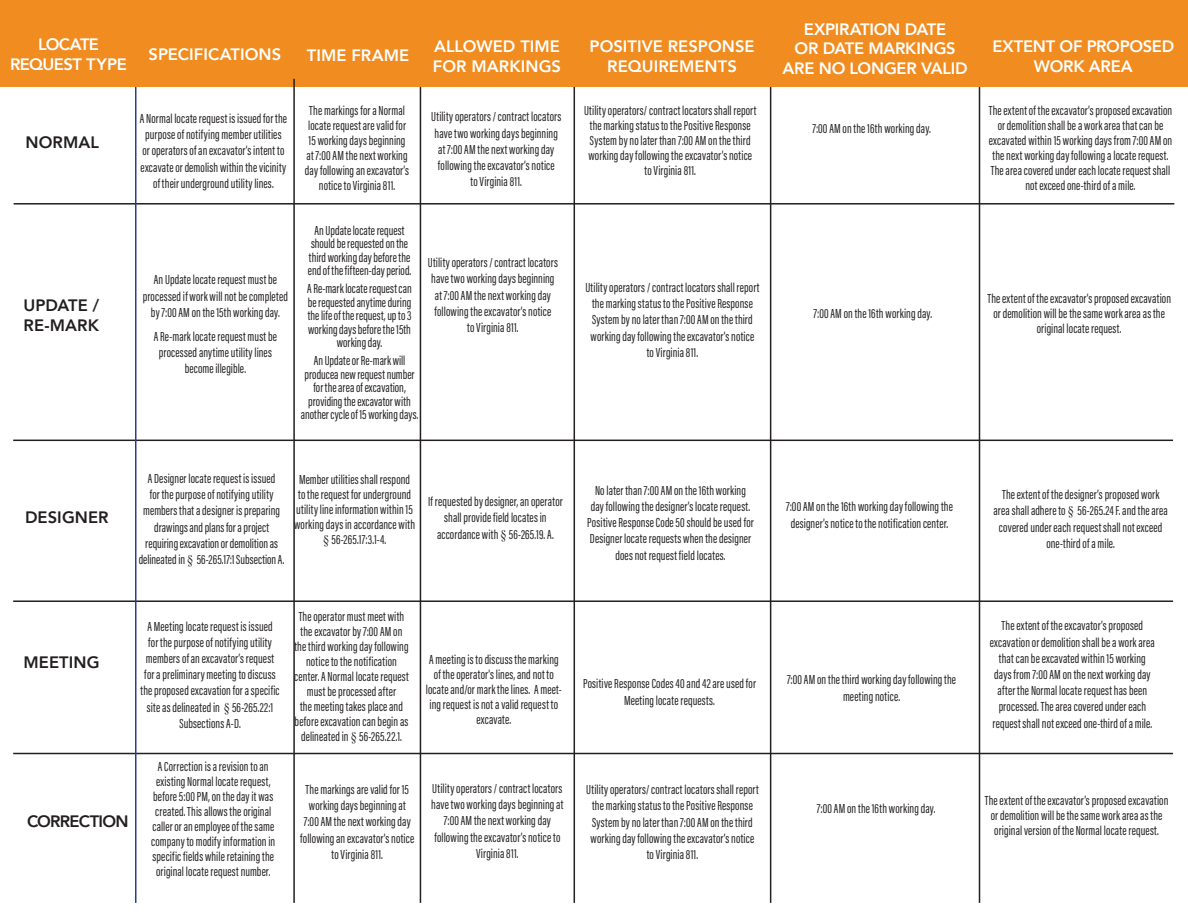
<style>
.page{position:relative;width:1188px;height:918px;background:#fff}
.page>*{position:absolute;margin:0;border:0;box-sizing:border-box;transform-origin:0 0}
.t1{font:800 16.5px/19.5px "Avenir";letter-spacing:-.005em;color:#fff;text-align:center}
.t2{font:800 16.5px "Avenir";letter-spacing:.005em;color:#231f20}
.t3{font:800 16.5px "Avenir";letter-spacing:-.035em;color:#fff}
.t4{font:800 16.5px "Avenir";letter-spacing:-.045em;color:#231f20}
.t5{font:13.5px/16.2px "Acumin Variable Concept";letter-spacing:.01em;color:#231f20;text-align:center}
.s1{font-family:"Times New Roman"}
</style>
<div class="page">
<hr style="left:14px;top:203px;width:1160px;height:2px;background:#231f20">
<hr style="left:13px;top:440px;width:1160px;height:1px;background:#231f20">
<hr style="left:13px;top:600px;width:1160px;height:2px;background:#231f20">
<hr style="left:13px;top:753px;width:1160px;height:1px;background:#231f20">
<hr style="left:135px;top:87px;width:1px;height:816px;background:#253f8e">
<div style="left:0;top:0;width:1188px;height:87px;background:#f18c20"></div>
<hr style="left:293px;top:79px;width:2px;height:824px;background:#231f20">
<hr style="left:420px;top:87px;width:1px;height:816px;background:#231f20">
<hr style="left:574px;top:87px;width:1px;height:816px;background:#231f20">
<hr style="left:770px;top:87px;width:1px;height:816px;background:#231f20">
<hr style="left:979px;top:87px;width:1px;height:816px;background:#231f20">
<p class="t1" style="left:38px;top:35px;width:62px">LOCATE</p>
<p class="t3" style="left:10px;top:51px;width:118px">REQUEST TYPE</p>
<p class="t2" style="left:26px;top:129px;width:75px">NORMAL</p>
<p class="t2" style="left:24px;top:293px;width:77px">UPDATE /</p>
<p class="t2" style="left:24px;top:313px;width:77px">RE-MARK</p>
<p class="t1" style="left:149px;top:44px;width:134px">SPECIFICATIONS</p>
<p class="t1" style="left:307px;top:45px;width:104px">TIME FRAME</p>
<p class="t1" style="left:434px;top:37px;width:127px">ALLOWED TIME</p>
<p class="t1" style="left:433px;top:56px;width:130px">FOR MARKINGS</p>
<p class="t5" style="left:140px;top:110px;width:149px">A Normal locate request is issued for the purpose of notifying member utilities<br>or operators of an excavator’s intent to excavate or demolish within the vicinity of their underground utility lines.</p>
<p class="t5" style="left:305px;top:102px;width:106px;line-height:15px">The markings for a Normal locate request are valid for<br>15 working days beginning at 7:00 AM the next working day following an excavator’s notice to Virginia 811.</p>
<p class="t5" style="left:431px;top:108px;width:132px;text-align:left">Utility operators / contract locators have two working days beginning at 7:00 AM the next working day following the excavator’s notice</p>
<p class="t5" style="left:471px;top:173px;width:53px">to Virginia 811.</p>
<p class="t5" style="left:143px;top:271px;width:147px">An Update locate request must be processed if work will not be completed by 7:00 AM on the 15th working day.</p>
<p class="t5" style="left:154px;top:327px;width:125px">A Re-mark locate request must be processed anytime utility lines</p>
<p class="t5" style="left:185px;top:360px;width:63px">become illegible.</p>
<p class="t5" style="left:315px;top:221px;width:91px">An Update locate request</p>
<p class="t5" style="left:311px;top:235px;width:99px">should be requested on the</p>
<p class="t5" style="left:309px;top:248px;width:103px">third working day before the</p>
<p class="t5" style="left:308px;top:262px;width:105px">end of the fifteen-day period.</p>
<p class="t5" style="left:307px;top:280px;width:106px">A Re-mark locate request can</p>
<p class="t5" style="left:308px;top:293px;width:105px">be requested anytime during</p>
<p class="t5" style="left:308px;top:307px;width:105px">the life of the request, up to 3</p>
<p class="t5" style="left:308px;top:320px;width:104px">working days before the 15th</p>
<p class="t5" style="left:337px;top:334px;width:47px">working day.</p>
<p class="t5" style="left:301px;top:353px;width:119px;line-height:13.5px">An Update or Re-mark will producea new request number for the area of excavation, providing the excavator with another cycle of 15 working days.</p>
<p class="t5" style="left:428px;top:254px;width:132px;text-align:left">Utility operators / contract locators have two working days beginning at 7:00 AM the next working day following the excavator’s notice</p>
<p class="t5" style="left:467px;top:319px;width:53px">to Virginia 811.</p>
<p class="t1" style="left:590px;top:37px;width:166px">POSITIVE RESPONSE</p>
<p class="t1" style="left:607px;top:56px;width:131px">REQUIREMENTS</p>
<p class="t5" style="left:584px;top:102px;width:174px;line-height:15px">Utility operators/ contract locators shall report the marking status to the Positive Response System by no later than 7:00 AM on the third working day following the excavator’s notice</p>
<p class="t5" style="left:645px;top:162px;width:53px">to Virginia 811.</p>
<p class="t1" style="left:804px;top:19px;width:144px">EXPIRATION DATE</p>
<p class="t1" style="left:795px;top:39px;width:162px">OR DATE MARKINGS</p>
<p class="t1" style="left:783px;top:59px;width:186px">ARE NO LONGER VALID</p>
<p class="t5" style="left:812px;top:119px;width:120px">7:00 AM on the 16th working day.</p>
<p class="t1" style="left:992px;top:37px;width:183px">EXTENT OF PROPOSED<br>WORK AREA</p>
<p class="t5" style="left:989px;top:102px;width:185px;line-height:15px">The extent of the excavator’s proposed excavation or demolition shall be a work area that can be excavated within 15 working days from 7:00 AM on the next working day following a locate request.<br>The area covered under each locate request shall not exceed one-third of a mile.</p>
<p class="t5" style="left:585px;top:279px;width:176px">Utility operators / contract locators shall report the marking status to the Positive Response System by no later than 7:00 AM on the third working day following the excavator’s notice to Virginia 811.</p>
<p class="t5" style="left:814px;top:305px;width:120px">7:00 AM on the 16th working day.</p>
<p class="t5" style="left:987px;top:291px;width:185px;line-height:15px">The extent of the excavator’s proposed excavation or demolition will be the same work area as the original locate request.</p>
<p class="t2" style="left:25px;top:505px;width:85px">DESIGNER</p>
<p class="t5" style="left:139px;top:470px;width:147px">A Designer locate request is issued<br>for the purpose of notifying utility members that a designer is preparing drawings and plans for a project requiring excavation or demolition as delineated in <span class="s1">§</span> 56-265.17:1 Subsection A.</p>
<p class="t5" style="left:294px;top:471px;width:123px;line-height:15px">Member utilities shall respond to the request for underground utility line information within 15 working days in accordance with</p>
<p class="t5" style="left:323px;top:530px;width:65px"><span class="s1">§</span> 56-265.17:3.1-4.</p>
<p class="t5" style="left:428px;top:493px;width:136px">If requested by designer, an operator shall provide field locates in accordance with <span class="s1">§</span> 56-265.19. A.</p>
<p class="t5" style="left:587px;top:481px;width:168px">No later than 7:00 AM on the 16th working day following the designer’s locate request.<br>Positive Response Code 50 should be used for Designer locate requests when the designer does not request field locates.</p>
<p class="t5" style="left:786px;top:498px;width:168px">7:00 AM on the 16th working day following the designer’s notice to the notification center.</p>
<p class="t2" style="left:24px;top:649px;width:78px">MEETING</p>
<p class="t4" style="left:27px;top:809px;width:103px">CORRECTION</p>
<p class="t5" style="left:140px;top:617px;width:141px">A Meeting locate request is issued<br>for the purpose of notifying utility members of an excavator’s request for a preliminary meeting to discuss the proposed excavation for a specific site as delineated in <span class="s1">§</span> 56-265.22:1<br>Subsections A-D.</p>
<p class="t5" style="left:294px;top:608px;width:116px;line-height:15px">The operator must meet with the excavator by 7:00 AM on the third working day following notice to the notification center. A Normal locate request must be processed after<br>the meeting takes place and before excavation can begin as delineated in <span class="s1">§</span> 56-265.22.1.</p>
<p class="t5" style="left:426px;top:651px;width:137px;line-height:15px">A meeting is to discuss the marking of the operator’s lines, and not to locate and/or mark the lines. A meet&shy;ing request is not a valid request to excavate.</p>
<p class="t5" style="left:583px;top:675px;width:175px">Positive Response Codes 40 and 42 are used for<br>Meeting locate requests.</p>
<p class="t5" style="left:787px;top:671px;width:171px">7:00 AM on the third working day following the meeting notice.</p>
<p class="t5" style="left:151px;top:759px;width:125px;line-height:15px">A Correction is a revision to an existing Normal locate request, before 5:00 PM, on the day it was created. This allows the original caller or an employee of the same company to modify information in specific fields while retaining the original locate request number.</p>
<p class="t5" style="left:431px;top:780px;width:134px;text-align:left">Utility operators / contract locators have two working days beginning at</p>
<p class="t5" style="left:434px;top:812px;width:127px">7:00 AM the next working day following the excavator’s notice to<br>Virginia 811.</p>
<p class="t5" style="left:300px;top:781px;width:116px">The markings are valid for 15 working days beginning at<br>7:00 AM the next working day following an excavator’s notice to Virginia 811.</p>
<p class="t5" style="left:586px;top:781px;width:174px">Utility operators/ contract locators shall report the marking status to the Positive Response System by no later than 7:00 AM on the third working day following the excavator’s notice to Virginia 811.</p>
<p class="t5" style="left:817px;top:799px;width:120px">7:00 AM on the 16th working day.</p>
<p class="t5" style="left:993px;top:486px;width:176px">The extent of the designer’s proposed work area shall adhere to <span class="s1">§</span> 56-265.24 F. and the area covered under each request shall not exceed one-third of a mile.</p>
<p class="t5" style="left:990px;top:617px;width:167px">The extent of the excavator’s proposed excavation or demolition shall be a work area that can be excavated within 15 working days from 7:00 AM on the next working day after the Normal locate request has been processed. The area covered under each request shall not exceed one-third of a mile.</p>
<p class="t5" style="left:985px;top:792px;width:185px;line-height:15px">The extent of the excavator’s proposed excavation or demolition will be the same work area as the original version of the Normal locate request.</p>
</div>
